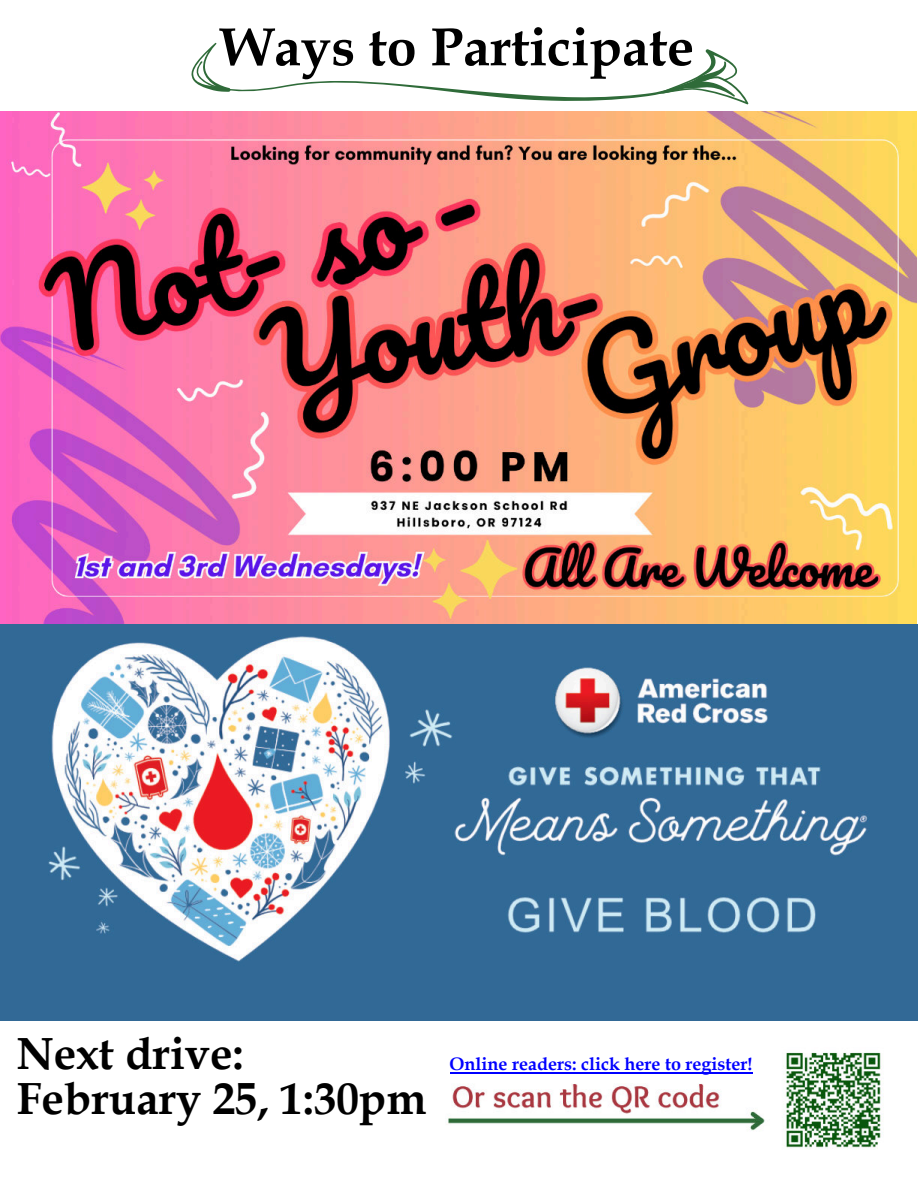
<style>
.page{position:relative;width:918px;height:1188px;background:#fff}
.page>*{position:absolute;margin:0;border:0;box-sizing:border-box;transform-origin:0 0}
.t1{font:700 54px "Book Antiqua";color:#000}
.t2{font:700 45px "Book Antiqua";color:#000}
.t3{font:700 18px "Book Antiqua";color:#00f}
</style>
<div class="page">
<img style="left:448px;top:1052px;width:433px;height:97px">
<svg style="left:191px;top:43px;width:557px;height:62px"></svg>
<hr style="left:450px;top:1072px;width:303px;height:1px;background:#00f">
<img style="left:0;top:111px;width:917px;height:513px">
<img style="left:0;top:624px;width:918px;height:396px">
<p class="t1" style="left:220px;top:26px;width:475px">Ways to Participate</p>
<p class="t2" style="left:16px;top:1037px;width:229px">Next drive:</p>
<p class="t2" style="left:16px;top:1082px;width:412px">February 25, 1:30pm</p>
<p class="t3" style="left:450px;top:1057px;width:304px">Online readers: click here to register!</p>
</div>
